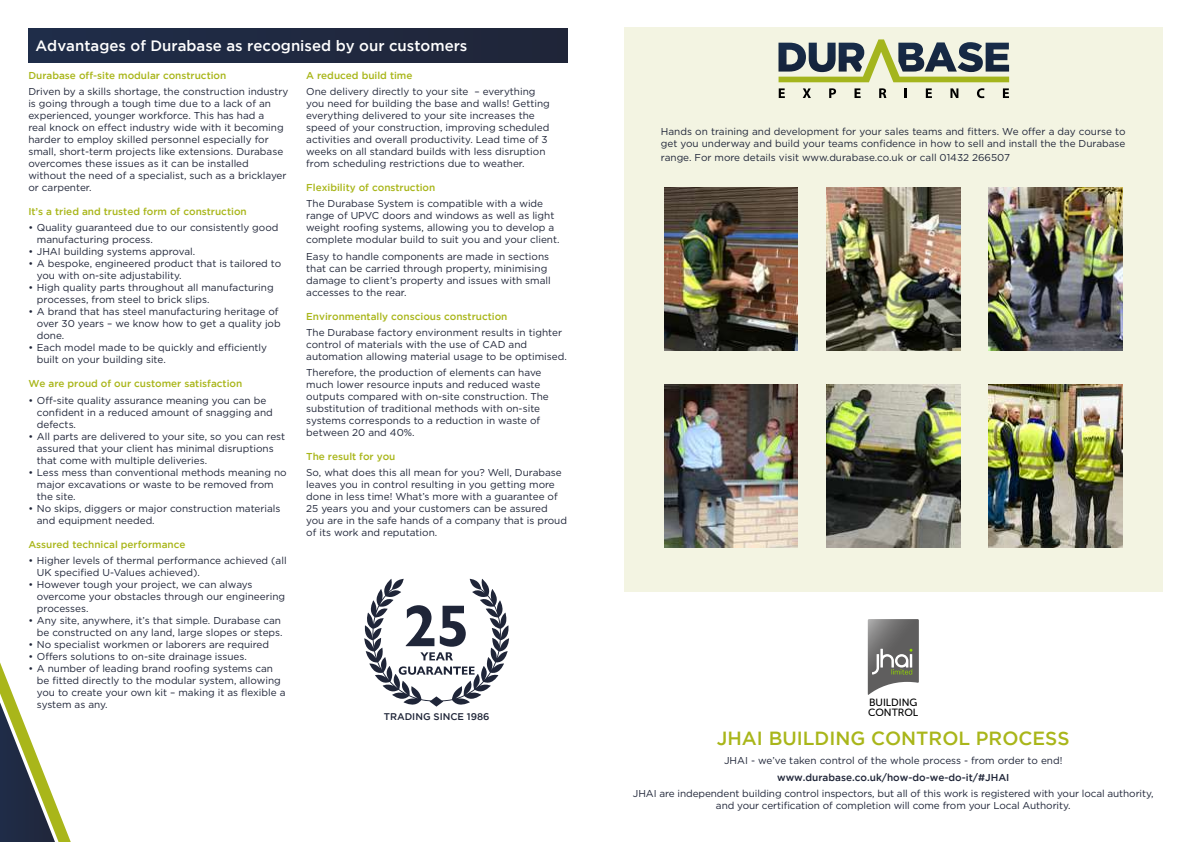
<style>
.page{position:relative;width:1191px;height:842px;background:#fff}
.page>*{position:absolute;margin:0;border:0;box-sizing:border-box;transform-origin:0 0}
.t1{font:500 19px "Gotham";color:#a9b61a}
.t2{font:500 15px "Gotham";color:#fff}
.t3{font:10.5px/9.2px "Museo Sans Rounded 500";color:#000}
.t4{font:10px/12px "Gotham";color:#1f2538}
.t5{font:500 10px "Gotham";color:#a9b61a}
.t6{font:500 10px "Gotham";color:#1f2538}
.t7{font:500 9.7px "Gotham";color:#1f2538}
</style>
<div class="page">
<svg style="left:0;top:662px;width:71px;height:180px"></svg>
<svg style="left:867px;top:619px;width:52px;height:76px"></svg>
<div style="left:624px;top:27px;width:538px;height:564px;background:#f3f4e2"></div>
<svg style="left:778px;top:88px;width:7px;height:10px"></svg>
<svg style="left:802px;top:88px;width:9px;height:10px"></svg>
<svg style="left:829px;top:88px;width:7px;height:10px"></svg>
<svg style="left:854px;top:88px;width:6px;height:10px"></svg>
<svg style="left:879px;top:88px;width:7px;height:10px"></svg>
<svg style="left:904px;top:88px;width:3px;height:10px"></svg>
<svg style="left:925px;top:88px;width:7px;height:10px"></svg>
<svg style="left:950px;top:88px;width:8px;height:10px"></svg>
<svg style="left:977px;top:88px;width:7px;height:10px"></svg>
<svg style="left:1003px;top:88px;width:6px;height:10px"></svg>
<svg style="left:778px;top:39px;width:231px;height:43px"></svg>
<img style="left:664px;top:188px;width:133px;height:163px">
<img style="left:826px;top:188px;width:134px;height:163px">
<img style="left:988px;top:188px;width:134px;height:163px">
<img style="left:664px;top:385px;width:133px;height:163px">
<img style="left:826px;top:385px;width:134px;height:163px">
<img style="left:988px;top:385px;width:134px;height:163px">
<div style="left:28px;top:29px;width:539px;height:34px;background:#1f2941"></div>
<svg style="left:364px;top:579px;width:145px;height:128px"></svg>
<h2 class="t2" style="left:35px;top:37px;width:433px">Advantages of Durabase as recognised by our customers</h2>
<p class="t5" style="left:28px;top:70px;width:199px">Durabase off-site modular construction</p>
<p class="t4" style="left:28px;top:85px;width:262px">Driven by a skills shortage, the construction industry is going through a tough time due to a lack of an experienced, younger workforce. This has had a<br>real knock on effect industry wide with it becoming harder to employ skilled personnel especially for small, short-term projects like extensions. Durabase overcomes these issues as it can be installed without the need of a specialist, such as a bricklayer or carpenter.</p>
<p class="t5" style="left:28px;top:206px;width:220px">It’s a tried and trusted form of construction</p>
<p class="t4" style="left:37px;top:222px;width:243px;text-indent:-8px">• Quality guaranteed due to our consistently good manufacturing process.</p>
<p class="t4" style="left:28px;top:246px;width:168px">• JHAI building systems approval.</p>
<p class="t4" style="left:37px;top:258px;width:246px;text-indent:-8px">• A bespoke, engineered product that is tailored to you with on-site adjustability.</p>
<p class="t4" style="left:37px;top:282px;width:238px;text-indent:-8px">• High quality parts throughout all manufacturing processes, from steel to brick slips.</p>
<p class="t4" style="left:37px;top:306px;width:245px;text-indent:-8px">• A brand that has steel manufacturing heritage of over 30 years – we know how to get a quality job done.</p>
<p class="t4" style="left:37px;top:342px;width:232px;text-indent:-8px">• Each model made to be quickly and efficiently built on your building site.</p>
<p class="t5" style="left:28px;top:378px;width:215px">We are proud of our customer satisfaction</p>
<p class="t4" style="left:37px;top:394px;width:237px;text-indent:-8px">• Off-site quality assurance meaning you can be confident in a reduced amount of snagging and defects.</p>
<p class="t4" style="left:37px;top:430px;width:250px;text-indent:-8px">• All parts are delivered to your site, so you can rest assured that your client has minimal disruptions that come with multiple deliveries.</p>
<p class="t4" style="left:37px;top:466px;width:251px;text-indent:-8px">• Less mess than conventional methods meaning no major excavations or waste to be removed from the site.</p>
<p class="t4" style="left:37px;top:502px;width:245px;text-indent:-8px">• No skips, diggers or major construction materials and equipment needed.</p>
<p class="t5" style="left:28px;top:538px;width:159px">Assured technical performance</p>
<p class="t4" style="left:37px;top:554px;width:251px;text-indent:-8px">• Higher levels of thermal performance achieved (all<br>UK specified U-Values achieved).</p>
<p class="t4" style="left:37px;top:578px;width:250px;text-indent:-8px">• However tough your project, we can always overcome your obstacles through our engineering processes.</p>
<p class="t4" style="left:28px;top:614px;width:256px;text-align:right">• Any site, anywhere, it’s that simple. Durabase can be constructed on any land, large slopes or steps.</p>
<p class="t4" style="left:28px;top:638px;width:242px">• No specialist workmen or laborers are required</p>
<p class="t4" style="left:28px;top:650px;width:220px">• Offers solutions to on-site drainage issues.</p>
<p class="t4" style="left:37px;top:662px;width:250px;text-indent:-8px">• A number of leading brand roofing systems can be fitted directly to the modular system, allowing you to create your own kit – making it as flexible a system as any.</p>
<p class="t5" style="left:306px;top:70px;width:108px">A reduced build time</p>
<p class="t4" style="left:306px;top:85px;width:245px">One delivery directly to your site – everything you need for building the base and walls! Getting everything delivered to your site increases the speed of your construction, improving scheduled activities and overall productivity. Lead time of 3 weeks on all standard builds with less disruption from scheduling restrictions due to weather.</p>
<p class="t5" style="left:306px;top:182px;width:131px">Flexibility of construction</p>
<p class="t4" style="left:306px;top:198px;width:255px">The Durabase System is compatible with a wide range of UPVC doors and windows as well as light weight roofing systems, allowing you to develop a complete modular build to suit you and your client.</p>
<p class="t4" style="left:306px;top:250px;width:246px">Easy to handle components are made in sections that can be carried through property, minimising damage to client’s property and issues with small accesses to the rear.</p>
<p class="t5" style="left:306px;top:310px;width:203px">Environmentally conscious construction</p>
<p class="t4" style="left:306px;top:326px;width:262px">The Durabase factory environment results in tighter control of materials with the use of CAD and automation allowing material usage to be optimised.</p>
<p class="t4" style="left:306px;top:366px;width:244px">Therefore, the production of elements can have much lower resource inputs and reduced waste outputs compared with on-site construction. The substitution of traditional methods with on-site systems corresponds to a reduction in waste of between 20 and 40%.</p>
<p class="t5" style="left:306px;top:451px;width:91px">The result for you</p>
<p class="t4" style="left:306px;top:467px;width:262px">So, what does this all mean for you? Well, Durabase leaves you in control resulting in you getting more done in less time! What’s more with a guarantee of 25 years you and your customers can be assured you are in the safe hands of a company that is proud of its work and reputation.</p>
<p class="t7" style="left:384px;top:711px;width:107px">TRADING SINCE 1986</p>
<p class="t4" style="left:661px;top:125px;width:466px">Hands on training and development for your sales teams and fitters. We offer a day course to get you underway and build your teams confidence in how to sell and install the the Durabase</p>
<p class="t4" style="left:661px;top:152px;width:350px">range. For more details visit www.durabase.co.uk or call 01432 266507</p>
<p class="t3" style="left:868px;top:698px;width:52px">BUILDING<br>CONTROL</p>
<h1 class="t1" style="left:717px;top:728px;width:354px">JHAI BUILDING CONTROL PROCESS</h1>
<p class="t4" style="left:724px;top:755px;width:340px">JHAI - we’ve taken control of the whole process - from order to end!</p>
<p class="t6" style="left:777px;top:771px;width:234px">www.durabase.co.uk/how-do-we-do-it/#JHAI</p>
<p class="t4" style="left:633px;top:787px;width:522px;text-align:center">JHAI are independent building control inspectors, but all of this work is registered with your local authority, and your certification of completion will come from your Local Authority.</p>
</div>
